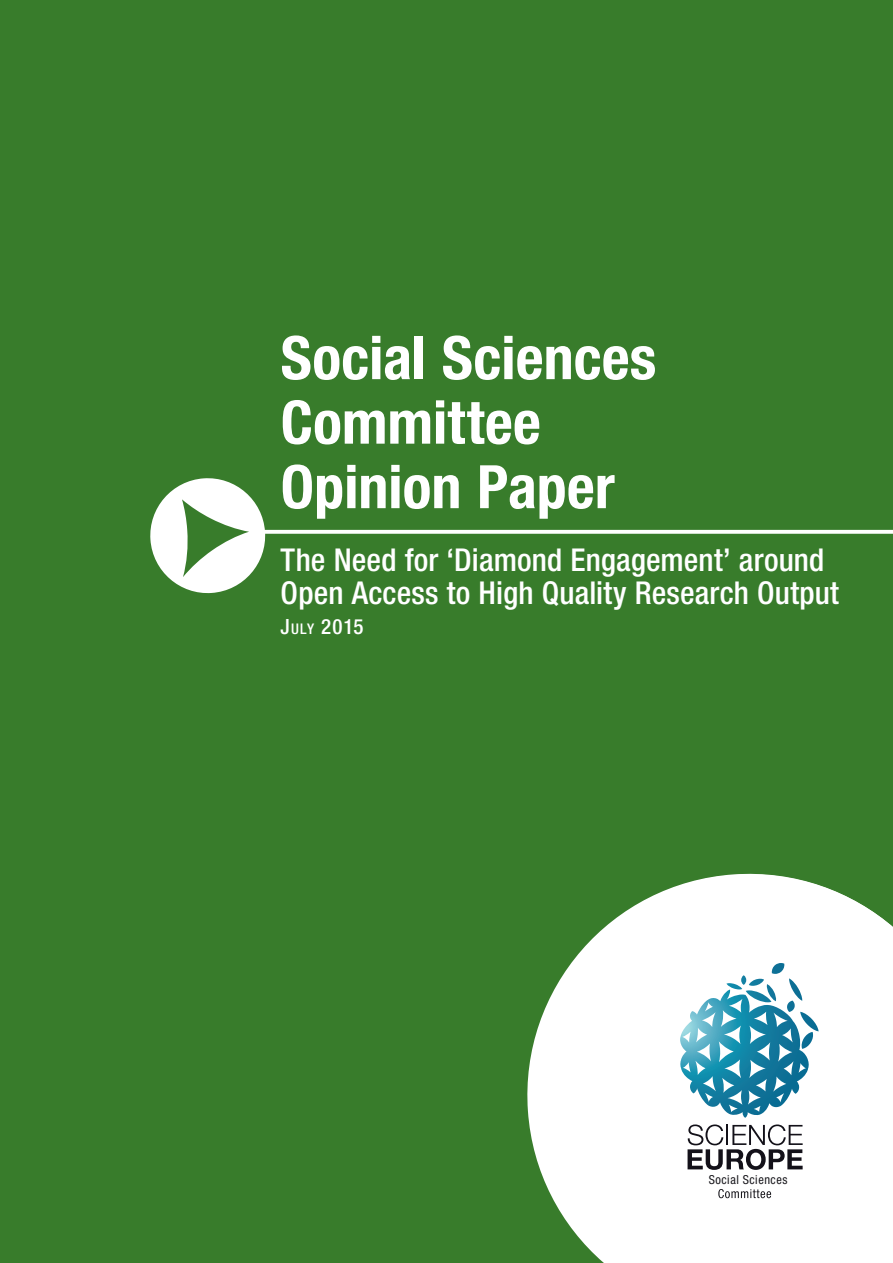
<style>
.page{position:relative;width:893px;height:1263px;background:#387c2b}
.page>*{position:absolute;margin:0;border:0;box-sizing:border-box;transform-origin:0 0}
.t1{font:700 condensed 60px/64.5px "Helvetica Neue LT Std";color:#fff}
.t2{font:500 condensed 31.5px/33px "Helvetica Neue LT Std";letter-spacing:.005em;color:#fff}
.t3{font:500 condensed 21px "Helvetica Neue LT Std";color:#fff}
.t4{font:condensed 12.45px "Helvetica Neue LT Std";letter-spacing:.04em;color:#19181d}
.s1{font-size:14.7px}
</style>
<div class="page">
<svg style="left:527px;top:920px;width:87px;height:343px;fill:#fff"></svg>
<svg style="left:150px;top:478px;width:115px;height:115px"></svg>
<svg style="left:262px;top:530px;width:631px;height:4px;background:#f3f7f2"></svg>
<div style="left:614px;top:874px;width:279px;height:389px;background:#fff"></div>
<svg style="left:680px;top:963px;width:129px;height:155px;background:#89bfd1"></svg>
<svg style="left:687px;top:1124px;width:116px;height:46px;background:#adacaf"></svg>
<svg style="left:718px;top:1189px;width:53px;height:9px"></svg>
<div style="left:858px;top:1234px;width:35px;height:29px;background:#fff"></div>
<h1 class="t1" style="left:281px;top:325px;width:377px">Social Sciences<br>Committee<br>Opinion Paper</h1>
<p class="t2" style="left:281px;top:543px;width:560px">The Need for ‘Diamond Engagement’ around<br>Open Access to High Quality Research Output</p>
<p class="t3" style="left:281px;top:614px;width:84px">J<span class="s1">uly</span> 2015</p>
<p class="t4" style="left:709px;top:1172px;width:80px">Social Sciences</p>
</div>
